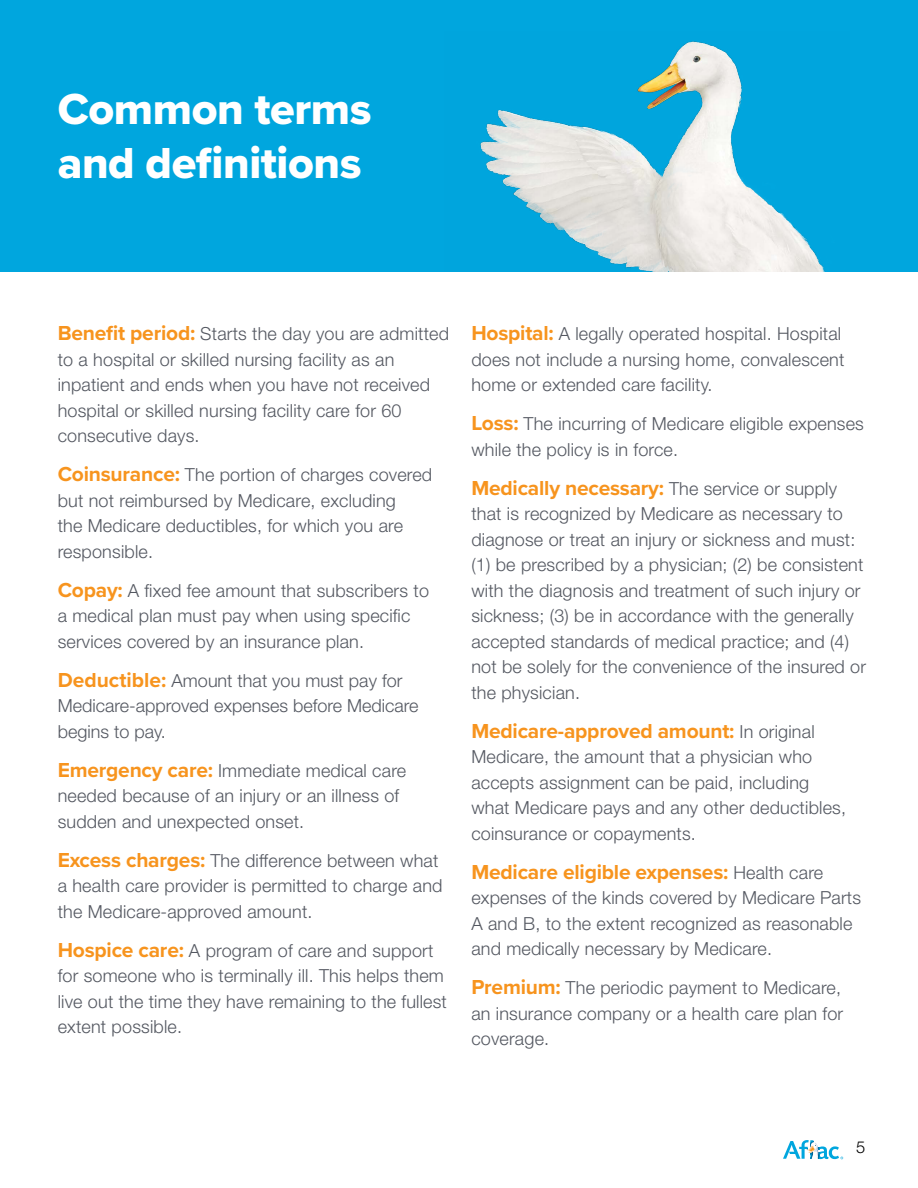
<style>
.page{position:relative;width:918px;height:1188px;background:#fff}
.page>*{position:absolute;margin:0;border:0;box-sizing:border-box;transform-origin:0 0}
.t1{font:45px/54px "Proxima Nova Extrabld";letter-spacing:-.01em;color:#fff}
.t2{font:700 21px "Proxima Nova";letter-spacing:-.01em;color:#f7941e}
.t3{font:300 18px/25.5px "Helvetica Neue LT Std";letter-spacing:.01em;color:#545861}
.t4{font:300 16.5px "Helvetica Neue LT Std";color:#000}
.s1{font-family:"Proxima Nova";font-weight:700;font-size:21px;color:#f7941e}
.s2{font-family:"Helvetica Neue LT Std";font-weight:300;font-size:18px;color:#545861}
</style>
<div class="page">
<svg style="left:783px;top:1140px;width:60px;height:19px"></svg>
<div style="left:0;top:0;width:918px;height:271px;background:#00a6de"></div>
<img style="left:480px;top:41px;width:345px;height:230px">
<h1 class="t1" style="left:58px;top:81px;width:315px">Common terms and definitions</h1>
<p class="t3" style="left:58px;top:321px;width:393px"><span class="s1">Benefit period:</span> Starts the day you are admitted to a hospital or skilled nursing facility as an inpatient and ends when you have not received hospital or skilled nursing facility care for 60 consecutive days.</p>
<p class="t3" style="left:58px;top:462px;width:376px"><span class="s1">Coinsurance:</span> The portion of charges covered but not reimbursed by Medicare, excluding<br>the Medicare deductibles, for which you are responsible.</p>
<p class="t3" style="left:58px;top:577px;width:373px"><span class="s1">Copay:</span> A fixed fee amount that subscribers to a medical plan must pay when using specific services covered by an insurance plan.</p>
<p class="t3" style="left:58px;top:667px;width:362px"><span class="s1">Deductible:</span> Amount that you must pay for<br>Medicare-approved expenses before Medicare begins to pay.</p>
<p class="t3" style="left:58px;top:757px;width:350px"><span class="s1">Emergency care:</span> Immediate medical care needed because of an injury or an illness of sudden and unexpected onset.</p>
<p class="t3" style="left:58px;top:847px;width:386px"><span class="s1">Excess charges:</span> The difference between what a health care provider is permitted to charge and the Medicare-approved amount.</p>
<p class="t3" style="left:58px;top:937px;width:391px"><span class="s1">Hospice care:</span> A program of care and support for someone who is terminally ill. This helps them live out the time they have remaining to the fullest extent possible.</p>
<p class="t3" style="left:471px;top:321px;width:375px"><span class="s1">Hospital:</span> A legally operated hospital. Hospital does not include a nursing home, convalescent home or extended care facility.</p>
<p class="t3" style="left:471px;top:411px;width:394px"><span class="s1">Loss:</span> The incurring of Medicare eligible expenses while the policy is in force.</p>
<p class="t2" style="left:471px;top:472px;width:367px">Medically necessary: <span class="s2">The service or supply</span></p>
<p class="t3" style="left:471px;top:501px;width:396px">that is recognized by Medicare as necessary to diagnose or treat an injury or sickness and must: (1) be prescribed by a physician; (2) be consistent with the diagnosis and treatment of such injury or sickness; (3) be in accordance with the generally accepted standards of medical practice; and (4) not be solely for the convenience of the insured or the physician.</p>
<p class="t2" style="left:471px;top:715px;width:345px">Medicare-approved amount: <span class="s2">In original</span></p>
<p class="t3" style="left:471px;top:744px;width:376px">Medicare, the amount that a physician who accepts assignment can be paid, including what Medicare pays and any other deductibles, coinsurance or copayments.</p>
<p class="t2" style="left:471px;top:856px;width:353px">Medicare eligible expenses: <span class="s2">Health care</span></p>
<p class="t3" style="left:471px;top:885px;width:391px">expenses of the kinds covered by Medicare Parts<br>A and B, to the extent recognized as reasonable and medically necessary by Medicare.</p>
<p class="t3" style="left:471px;top:975px;width:373px;text-align:justify"><span class="s1">Premium:</span> The periodic payment to Medicare, an insurance company or a health care plan for coverage.</p>
<p class="t4" style="left:856px;top:1137px;width:11px">5</p>
</div>
